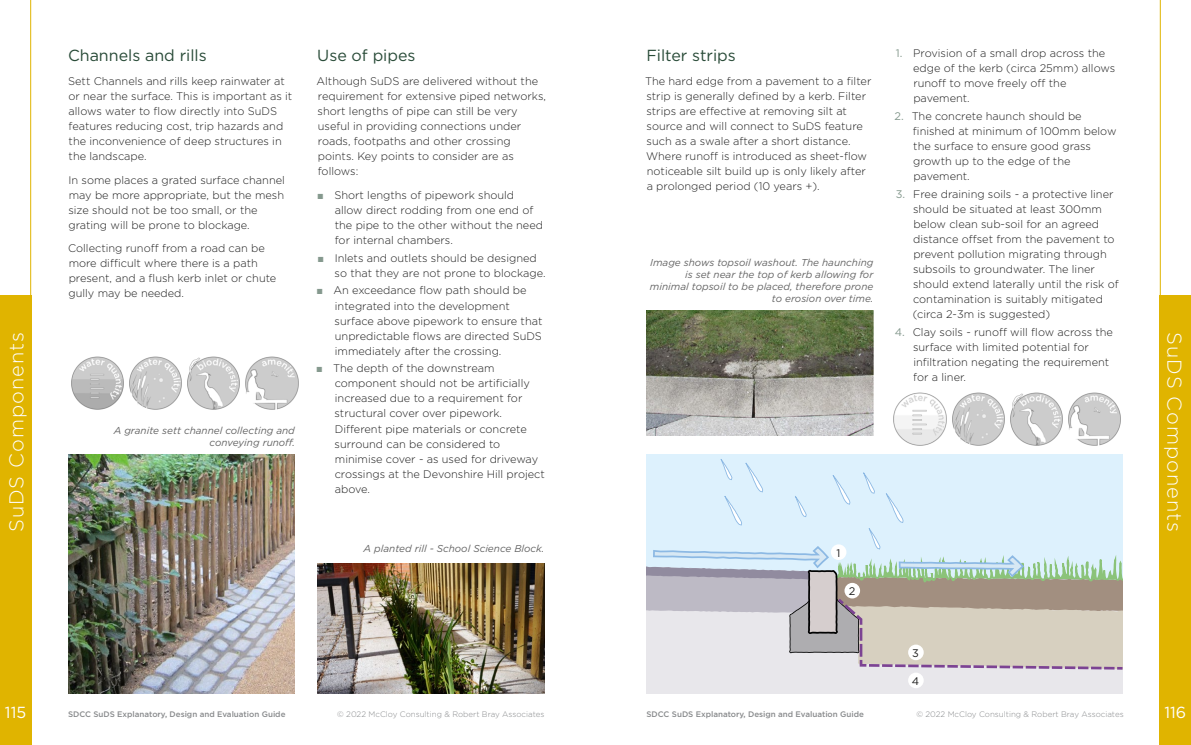
<style>
.page{position:relative;width:1191px;height:745px;background:#fff}
.page>*{position:absolute;margin:0;border:0;box-sizing:border-box;transform-origin:0 0}
.t1{font:300 20px "Gotham";letter-spacing:.05em;color:#fff}
.t2{font:16px "Gotham";color:#294b38}
.t3{font:16px "Gotham";color:#fff}
.t4{font:300 11px/15px "Gotham";color:#1e1e1e}
.t5{font:11px "Gotham";color:#1e1e1e}
.t6{font:italic 10px/12px "Gotham";color:#646464;text-align:right}
.t7{font:500 8px "Gotham";color:#888a8c}
.t8{font:300 8px "Gotham";color:#888a8c}
.s1{font-weight:400;color:#85998e}
.s2{font-family:"Arial";font-weight:900;color:#85998e}
</style>
<div class="page">
<img style="left:68px;top:454px;width:227px;height:239px">
<img style="left:317px;top:563px;width:227px;height:130px">
<div style="left:646px;top:454px;width:477px;height:147px;background:#ddf1fd"></div>
<div style="left:646px;top:592px;width:477px;height:101px;background:#e8e7eb"></div>
<svg style="left:646px;top:459px;width:477px;height:210px"></svg>
<img style="left:646px;top:310px;width:227px;height:125px">
<img style="left:71px;top:356px;width:228px;height:54px">
<div style="left:831px;top:544px;width:15px;height:15px;background:#fff;border-radius:50%"></div>
<div style="left:844px;top:582px;width:16px;height:16px;background:#fff;border-radius:50%"></div>
<div style="left:908px;top:644px;width:15px;height:15px;background:#fff;border-radius:50%"></div>
<div style="left:908px;top:672px;width:15px;height:15px;background:#fff;border-radius:50%"></div>
<img style="left:893px;top:392px;width:228px;height:54px">
<div style="left:0;top:295px;width:31px;height:449px;background:#e0b400"></div>
<div style="left:1159px;top:295px;width:32px;height:449px;background:#e0b400"></div>
<hr style="left:30px;top:0;width:1px;height:382px;background:#e0b400">
<hr style="left:1159px;top:0;width:1px;height:382px;background:#e0b400">
<p class="t4" style="left:913px;top:45px;width:203px;text-indent:-17px"><span class="s1">1.</span> Provision of a small drop across the edge of the kerb (circa 25mm) allows runoff to move freely off the pavement.</p>
<p class="t4" style="left:913px;top:108px;width:205px;text-indent:-19px"><span class="s1">2.</span> The concrete haunch should be finished at minimum of 100mm below the surface to ensure good grass growth up to the edge of the pavement.</p>
<p class="t4" style="left:912px;top:186px;width:207px;text-indent:-17px"><span class="s1">3.</span> Free draining soils - a protective liner should be situated at least 300mm below clean sub-soil for an agreed distance offset from the pavement to prevent pollution migrating through subsoils to groundwater. The liner should extend laterally until the risk of contamination is suitably mitigated (circa 2-3m is suggested)</p>
<p class="t4" style="left:913px;top:324px;width:201px;text-indent:-18px"><span class="s1">4.</span> Clay soils - runoff will flow across the surface with limited potential for infiltration negating the requirement for a liner.</p>
<h2 class="t2" style="left:317px;top:46px;width:100px">Use of pipes</h2>
<p class="t4" style="left:316px;top:73px;width:231px">Although SuDS are delivered without the requirement for extensive piped networks, short lengths of pipe can still be very useful in providing connections under roads, footpaths and other crossing points. Key points to consider are as follows:</p>
<p class="t4" style="left:335px;top:187px;width:210px;text-indent:-17px"><span class="s2">■</span> Short lengths of pipework should allow direct rodding from one end of the pipe to the other without the need for internal chambers.</p>
<p class="t4" style="left:334px;top:250px;width:212px;text-indent:-17px"><span class="s2">■</span> Inlets and outlets should be designed so that they are not prone to blockage.</p>
<p class="t4" style="left:334px;top:283px;width:209px;text-indent:-18px"><span class="s2">■</span> An exceedance flow path should be integrated into the development surface above pipework to ensure that unpredictable flows are directed SuDS immediately after the crossing.</p>
<p class="t4" style="left:334px;top:360px;width:212px;text-indent:-18px"><span class="s2">■</span> The depth of the downstream component should not be artificially increased due to a requirement for structural cover over pipework.<br>Different pipe materials or concrete surround can be considered to minimise cover - as used for driveway crossings at the Devonshire Hill project above.</p>
<h2 class="t2" style="left:68px;top:46px;width:140px">Channels and rills</h2>
<p class="t4" style="left:68px;top:73px;width:226px">Sett Channels and rills keep rainwater at or near the surface. This is important as it allows water to flow directly into SuDS features reducing cost, trip hazards and the inconvenience of deep structures in the landscape.</p>
<p class="t4" style="left:68px;top:172px;width:218px">In some places a grated surface channel may be more appropriate, but the mesh size should not be too small, or the grating will be prone to blockage.</p>
<p class="t4" style="left:68px;top:240px;width:210px">Collecting runoff from a road can be more difficult where there is a path present, and a flush kerb inlet or chute gully may be needed.</p>
<h2 class="t2" style="left:646px;top:46px;width:91px">Filter strips</h2>
<p class="t4" style="left:645px;top:73px;width:228px">The hard edge from a pavement to a filter strip is generally defined by a kerb. Filter strips are effective at removing silt at source and will connect to SuDS feature such as a swale after a short distance.<br>Where runoff is introduced as sheet-flow noticeable silt build up is only likely after a prolonged period (10 years +).</p>
<p class="t6" style="left:650px;top:256px;width:225px">Image shows topsoil washout. The haunching is set near the top of kerb allowing for minimal topsoil to be placed, therefore prone to erosion over time.</p>
<h1 class="t1" style="left:4px;top:531px;width:201px;rotate:-90deg">SuDS Components</h1>
<h1 class="t1" style="left:1187px;top:332px;width:201px;rotate:90deg">SuDS Components</h1>
<p class="t6" style="left:114px;top:423px;width:183px">A granite sett channel collecting and conveying runoff.</p>
<p class="t6" style="left:363px;top:541px;width:182px">A planted rill - School Science Block.</p>
<p class="t5" style="left:836px;top:545px;width:5px">1</p>
<p class="t5" style="left:849px;top:583px;width:8px">2</p>
<p class="t5" style="left:912px;top:645px;width:8px">3</p>
<p class="t5" style="left:911px;top:673px;width:9px">4</p>
<h2 class="t3" style="left:5px;top:701px;width:23px">115</h2>
<h2 class="t3" style="left:1164px;top:701px;width:23px">116</h2>
<p class="t7" style="left:68px;top:708px;width:219px">SDCC SuDS Explanatory, Design and Evaluation Guide</p>
<p class="t8" style="left:337px;top:709px;width:209px">© 2022 McCloy Consulting &amp; Robert Bray Associates</p>
<p class="t7" style="left:646px;top:708px;width:219px">SDCC SuDS Explanatory, Design and Evaluation Guide</p>
<p class="t8" style="left:916px;top:709px;width:209px">© 2022 McCloy Consulting &amp; Robert Bray Associates</p>
</div>
